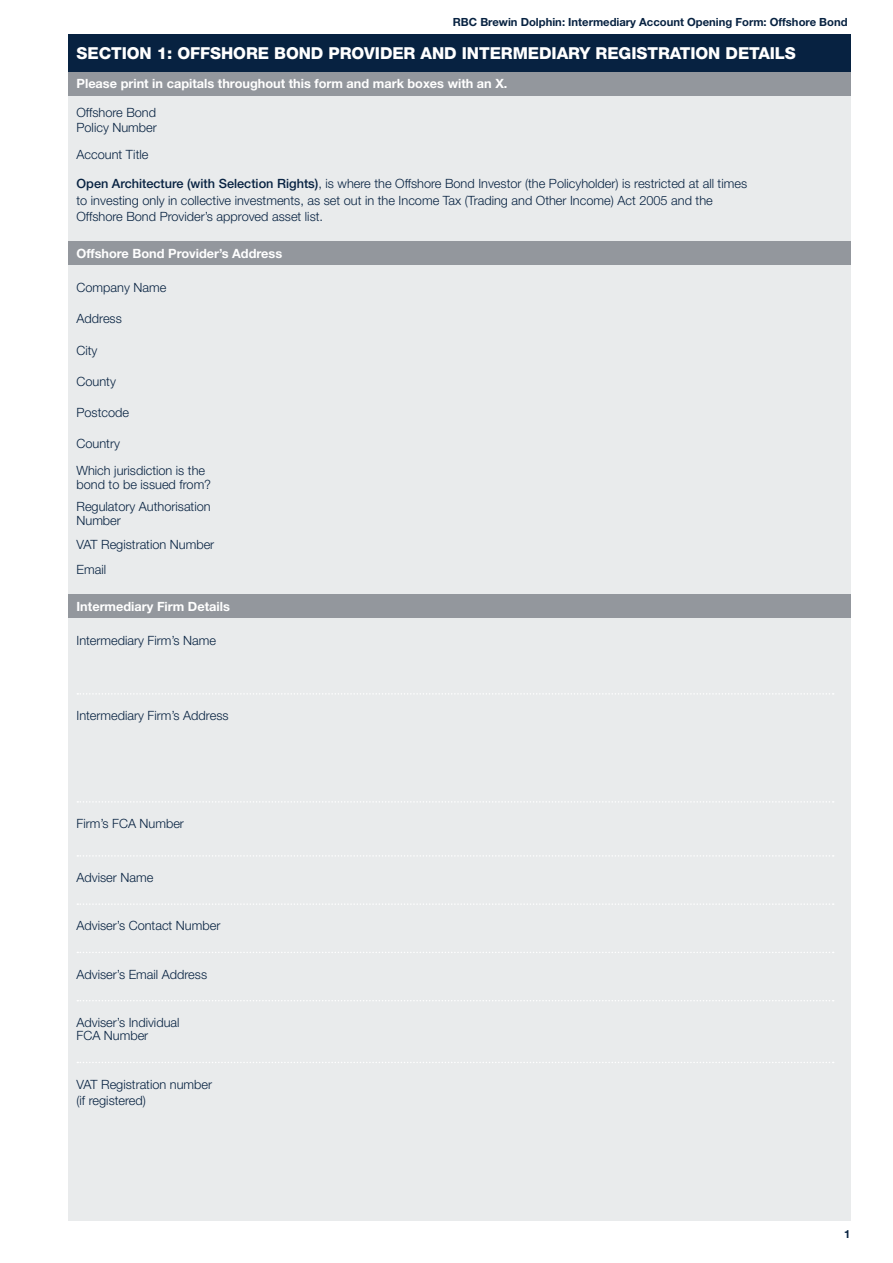
<style>
.page{position:relative;width:893px;height:1263px;background:#fff}
.page>*{position:absolute;margin:0;border:0;box-sizing:border-box;transform-origin:0 0}
.t1{font:800 16.5px "Helvetica Neue LT Std";letter-spacing:-.005em;color:#fff}
.t2{font:300 12.75px/16.5px "Helvetica Neue LT Std";color:#072241}
.t3{font:700 12.75px "Helvetica Neue LT Std";color:#fff}
.t4{font:700 11.25px "Helvetica Neue LT Std";color:#072241}
.s1{font-weight:500}
</style>
<div class="page">
<div style="left:68px;top:34px;width:782px;height:1186px;background:#e9ebec"></div>
<svg style="left:77px;top:693px;width:757px;height:2px"></svg>
<svg style="left:77px;top:801px;width:757px;height:2px"></svg>
<svg style="left:77px;top:855px;width:757px;height:2px"></svg>
<svg style="left:77px;top:903px;width:757px;height:2px"></svg>
<svg style="left:77px;top:952px;width:757px;height:1px"></svg>
<svg style="left:77px;top:1000px;width:757px;height:1px"></svg>
<svg style="left:77px;top:1062px;width:757px;height:1px"></svg>
<div style="left:68px;top:34px;width:782px;height:38px;background:#072241"></div>
<div style="left:68px;top:72px;width:782px;height:24px;background:#93979d"></div>
<div style="left:68px;top:242px;width:782px;height:23px;background:#93979d"></div>
<div style="left:68px;top:594px;width:782px;height:24px;background:#93979d"></div>
<p class="t4" style="left:453px;top:15px;width:396px">RBC Brewin Dolphin: Intermediary Account Opening Form: Offshore Bond</p>
<p class="t1" style="left:77px;top:43px;width:721px">SECTION 1: OFFSHORE BOND PROVIDER AND INTERMEDIARY REGISTRATION DETAILS</p>
<p class="t3" style="left:77px;top:76px;width:432px">Please print in capitals throughout this form and mark boxes with an X.</p>
<p class="t2" style="left:77px;top:104px;width:82px;line-height:15.3px">Offshore Bond<br>Policy Number</p>
<p class="t2" style="left:77px;top:146px;width:73px">Account Title</p>
<p class="t2" style="left:77px;top:175px;width:672px"><span class="s1">Open Architecture (with Selection Rights)</span>, is where the Offshore Bond Investor (the Policyholder) is restricted at all times to investing only in collective investments, as set out in the Income Tax (Trading and Other Income) Act 2005 and the<br>Offshore Bond Provider’s approved asset list.</p>
<p class="t3" style="left:77px;top:246px;width:207px">Offshore Bond Provider’s Address</p>
<p class="t2" style="left:77px;top:279px;width:91px">Company Name</p>
<p class="t2" style="left:77px;top:310px;width:47px">Address</p>
<p class="t2" style="left:77px;top:342px;width:23px">City</p>
<p class="t2" style="left:77px;top:373px;width:41px">County</p>
<p class="t2" style="left:77px;top:404px;width:54px">Postcode</p>
<p class="t2" style="left:77px;top:430px;width:130px;line-height:26.7px">Country<br>Which jurisdiction is the</p>
<p class="t2" style="left:77px;top:472px;width:136px;line-height:22.6px">bond to be issued from?<br>Regulatory Authorisation</p>
<p class="t2" style="left:77px;top:508px;width:139px;line-height:23.7px">Number<br>VAT Registration Number</p>
<p class="t2" style="left:77px;top:561px;width:31px">Email</p>
<p class="t3" style="left:77px;top:598px;width:155px">Intermediary Firm Details</p>
<p class="t2" style="left:77px;top:632px;width:141px">Intermediary Firm’s Name</p>
<p class="t2" style="left:77px;top:707px;width:154px">Intermediary Firm’s Address</p>
<p class="t2" style="left:77px;top:815px;width:109px">Firm’s FCA Number</p>
<p class="t2" style="left:77px;top:869px;width:78px">Adviser Name</p>
<p class="t2" style="left:77px;top:917px;width:145px">Adviser’s Contact Number</p>
<p class="t2" style="left:77px;top:966px;width:132px">Adviser’s Email Address</p>
<p class="t2" style="left:77px;top:1015px;width:104px;line-height:13.5px">Adviser’s Individual<br>FCA Number</p>
<p class="t2" style="left:77px;top:1076px;width:137px">VAT Registration number (if registered)</p>
<p class="t4" style="left:844px;top:1227px;width:8px">1</p>
</div>
